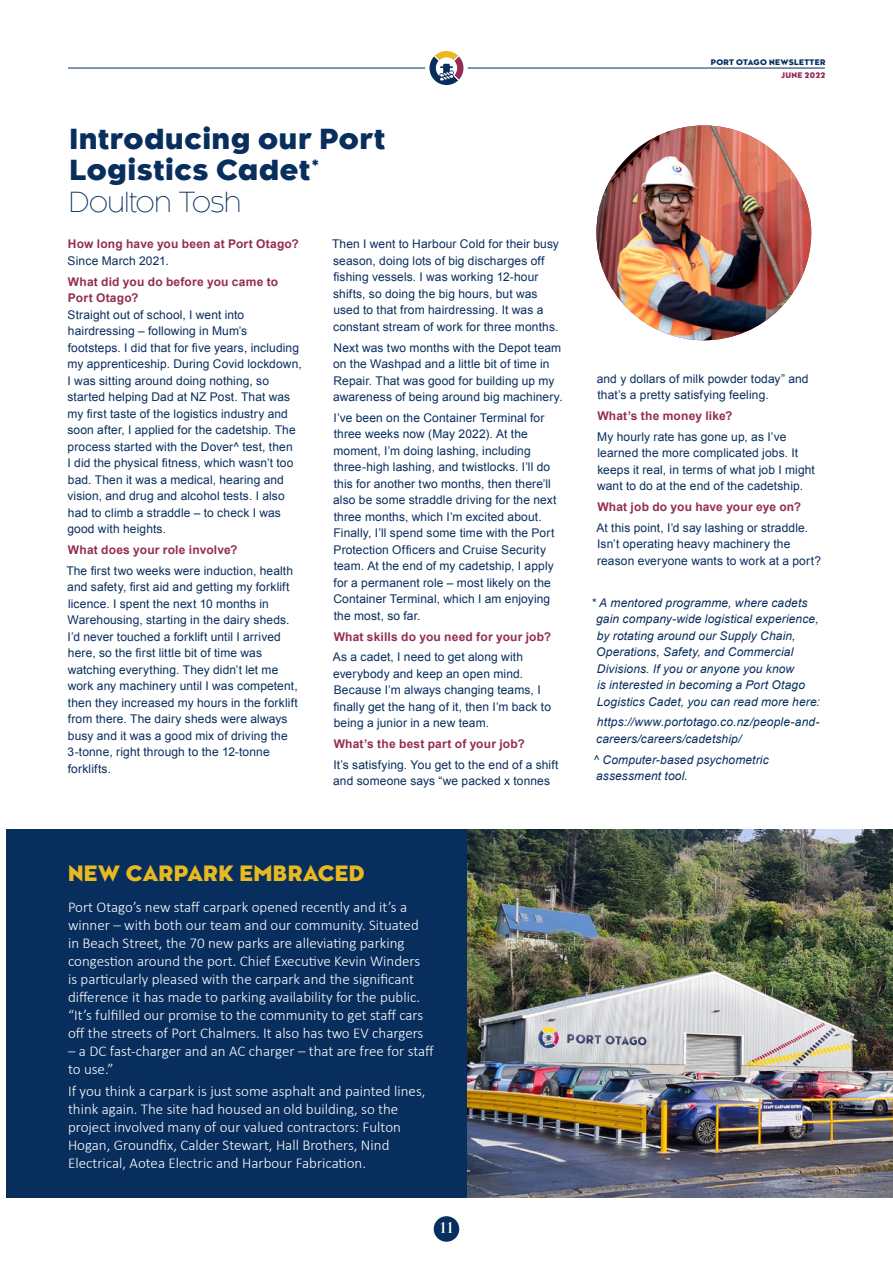
<style>
.page{position:relative;width:893px;height:1263px;background:#fff}
.page>*{position:absolute;margin:0;border:0;box-sizing:border-box;transform-origin:0 0}
.t1{font:800 27px/31.5px "Kessel 105";letter-spacing:.01em;color:#082e5e}
.t2{font:800 20.7px "Kessel 105";letter-spacing:.01em;color:#e8ba20}
.Body_Copy{font:300 15px/18px "Calibri";color:#fff}
.t3{font:700 15px "Didot";color:#fff}
.t4{font:12px/16.5px "Arial";letter-spacing:.01em;color:#082e5e}
.t5{font:italic 12px/16.5px "Arial";letter-spacing:.01em;color:#082e5e}
.t6{font:700 12px/16.5px "Arial";letter-spacing:.015em;color:#942d53}
.t7{font:800 7.5px "Kessel 105";letter-spacing:.035em;color:#082e5e}
.t8{font:800 7.5px "Kessel 105";letter-spacing:.045em;color:#942d53}
.s1{font-weight:300}
.s2{font-weight:400;color:#082e5e}
.s3{font-weight:700;color:#942d53}
</style>
<div class="page">
<div style="left:434px;top:1216px;width:25px;height:26px;background:#082e5e;border-radius:50%"></div>
<hr style="left:68px;top:68px;width:357px;height:1px;background:#082e5e">
<svg style="left:429px;top:51px;width:34px;height:34px"></svg>
<hr style="left:468px;top:68px;width:357px;height:1px;background:#082e5e">
<img style="left:596px;top:125px;width:215px;height:215px;border-radius:107px">
<div style="left:7px;top:829px;width:886px;height:369px;background:#082e5e"></div>
<img style="left:468px;top:829px;width:425px;height:369px">
<p class="t1" style="left:70px;top:124px;width:317px">Introducing our Port<br>Logistics Cadet*<br><span class="s1">Doulton Tosh</span></p>
<p class="t4" style="left:332px;top:236px;width:228px">Then I went to Harbour Cold for their busy season, doing lots of big discharges off fishing vessels. I was working 12-hour shifts, so doing the big hours, but was used to that from hairdressing. It was a constant stream of work for three months.</p>
<p class="t4" style="left:333px;top:339px;width:231px">Next was two months with the Depot team on the Washpad and a little bit of time in Repair. That was good for building up my awareness of being around big machinery.</p>
<p class="t4" style="left:333px;top:409px;width:225px">I’ve been on the Container Terminal for three weeks now (May 2022). At the moment, I’m doing lashing, including three-high lashing, and twistlocks. I’ll do this for another two months, then there’ll also be some straddle driving for the next three months, which I’m excited about.<br>Finally, I’ll spend some time with the Port Protection Officers and Cruise Security team. At the end of my cadetship, I apply for a permanent role – most likely on the Container Terminal, which I am enjoying the most, so far.</p>
<p class="t6" style="left:334px;top:628px;width:219px">What skills do you need for your job?</p>
<p class="t4" style="left:333px;top:649px;width:220px">As a cadet, I need to get along with everybody and keep an open mind.<br>Because I’m always changing teams, I finally get the hang of it, then I’m back to being a junior in a new team.</p>
<p class="t6" style="left:334px;top:736px;width:192px">What’s the best part of your job?</p>
<p class="t4" style="left:333px;top:756px;width:227px">It’s satisfying. You get to the end of a shift and someone says “we packed x tonnes</p>
<p class="t6" style="left:68px;top:236px;width:233px">How long have you been at Port Otago?<br><span class="s2">Since March 2021.</span></p>
<p class="t4" style="left:67px;top:273px;width:236px"><span class="s3">What did you do before you came to Port Otago?<br></span>Straight out of school, I went into hairdressing – following in Mum’s footsteps. I did that for five years, including my apprenticeship. During Covid lockdown, I was sitting around doing nothing, so started helping Dad at NZ Post. That was my first taste of the logistics industry and soon after, I applied for the cadetship. The process started with the Dover^ test, then<br>I did the physical fitness, which wasn’t too bad. Then it was a medical, hearing and vision, and drug and alcohol tests. I also had to climb a straddle – to check I was good with heights.</p>
<p class="t6" style="left:68px;top:542px;width:171px">What does your role involve?</p>
<p class="t4" style="left:66px;top:562px;width:233px">The first two weeks were induction, health and safety, first aid and getting my forklift licence. I spent the next 10 months in Warehousing, starting in the dairy sheds.<br>I’d never touched a forklift until I arrived here, so the first little bit of time was watching everything. They didn’t let me work any machinery until I was competent, then they increased my hours in the forklift from there. The dairy sheds were always busy and it was a good mix of driving the 3-tonne, right through to the 12-tonne forklifts.</p>
<p class="t2" style="left:68px;top:860px;width:298px">NEW CARPARK EMBRACED</p>
<p class="Body_Copy" style="left:68px;top:897px;width:357px">Port Otago’s new staff carpark opened recently and it’s a winner – with both our team and our community. Situated in Beach Street, the 70 new parks are alleviating parking congestion around the port. Chief Executive Kevin Winders is particularly pleased with the carpark and the significant difference it has made to parking availability for the public. “It’s fulfilled our promise to the community to get staff cars off the streets of Port Chalmers. It also has two EV chargers</p>
<p class="Body_Copy" style="left:68px;top:1041px;width:367px">– a DC fast-charger and an AC charger – that are free for staff to use.”</p>
<p class="Body_Copy" style="left:68px;top:1081px;width:359px">If you think a carpark is just some asphalt and painted lines, think again. The site had housed an old building, so the project involved many of our valued contractors: Fulton Hogan, Groundfix, Calder Stewart, Hall Brothers, Nind Electrical, Aotea Electric and Harbour Fabrication.</p>
<p class="t3" style="left:439px;top:1218px;width:17px">11</p>
<p class="t7" style="left:711px;top:58px;width:116px">PORT OTAGO NEWSLETTER</p>
<p class="t8" style="left:781px;top:71px;width:46px">JUNE 2022</p>
<p class="t4" style="left:597px;top:371px;width:213px">and y dollars of milk powder today” and that’s a pretty satisfying feeling.</p>
<p class="t6" style="left:597px;top:408px;width:137px">What’s the money like?</p>
<p class="t4" style="left:597px;top:429px;width:219px">My hourly rate has gone up, as I’ve learned the more complicated jobs. It keeps it real, in terms of what job I might want to do at the end of the cadetship.</p>
<p class="t6" style="left:597px;top:499px;width:205px">What job do you have your eye on?</p>
<p class="t4" style="left:596px;top:520px;width:226px">At this point, I’d say lashing or straddle.<br>Isn’t operating heavy machinery the reason everyone wants to work at a port?</p>
<p class="t5" style="left:596px;top:594px;width:225px;text-indent:-5px">* A mentored programme, where cadets gain company-wide logistical experience, by rotating around our Supply Chain, Operations, Safety, and Commercial Divisions. If you or anyone you know<br>is interested in becoming a Port Otago Logistics Cadet, you can read more here:</p>
<p class="t5" style="left:596px;top:714px;width:225px">https://www.portotago.co.nz/people-and&shy;careers/careers/cadetship/</p>
<p class="t5" style="left:593px;top:751px;width:177px">^ Computer-based psychometric assessment tool.</p>
</div>
